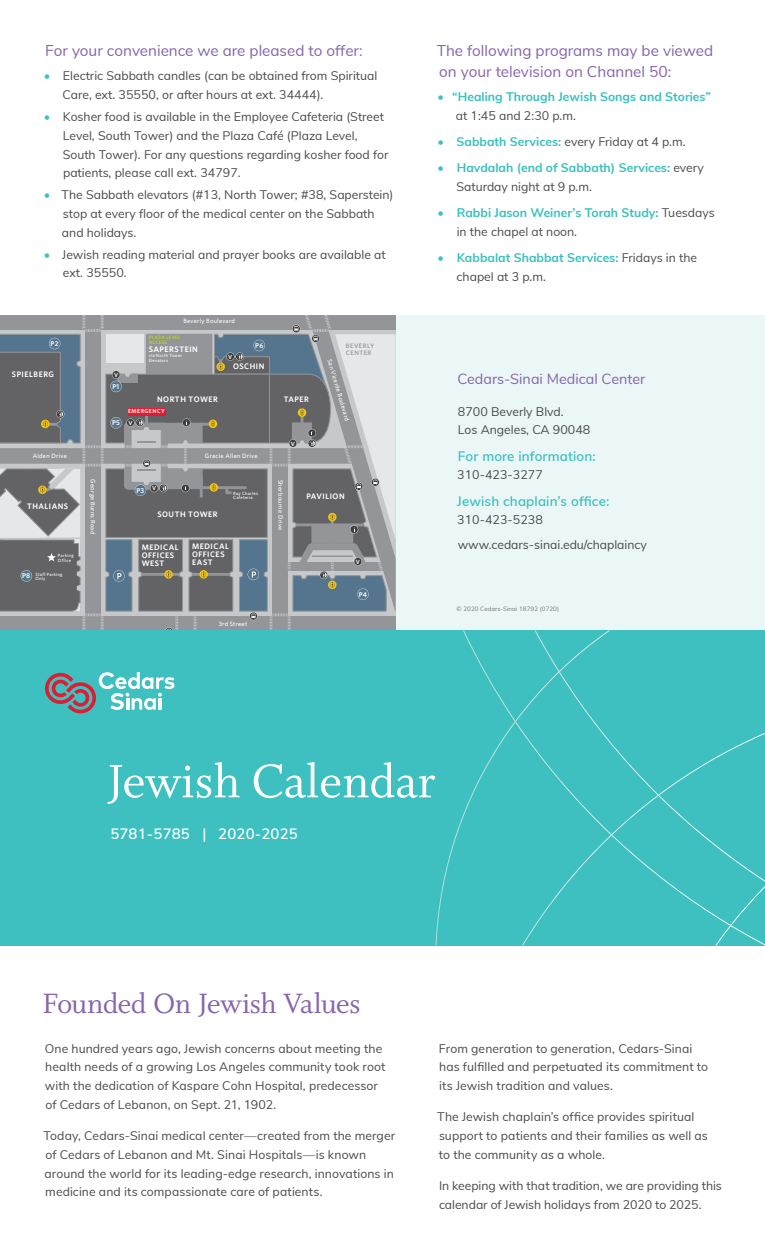
<style>
.page{position:relative;width:765px;height:1260px;background:#fff}
.page>*{position:absolute;margin:0;border:0;box-sizing:border-box;transform-origin:0 0}
.t1{font:52.5px "Whitman";color:#fff}
.t2{font:31.25px "Whitman";letter-spacing:-.015em;color:#8665ac}
.t3{font:15.62px/20.6px "Nunito Sans";color:#8665ac}
.t4{font:15.62px "Nunito";color:#8665ac}
.t5{font:600 15px "Nunito Sans";letter-spacing:.01em;color:#fff}
.t6{font:14.75px "Nunito";color:#8665ac}
.t7{font:600 13.75px "Nunito Sans";letter-spacing:.01em;color:#3dc0bf}
.t8{font:12.5px/18.8px "Nunito Sans";color:#4b4c4d}
.t9{font:700 12.5px/18.8px "Nunito Sans";color:#3dc0bf}
.t10{font:600 8px/8px "Whitney";letter-spacing:.065em;color:#fff}
.t11{font:600 7px "Whitney";letter-spacing:.025em;color:#fff}
.t12{font:600 6.5px/6.6px "Whitney";letter-spacing:.075em;color:#9d9fa2}
.t13{font:500 6.25px "Whitney";letter-spacing:.045em;color:#fff}
.t14{font:6.25px "Nunito Sans";letter-spacing:.01em;color:#76787b}
.t15{font:600 6px "Whitney";color:#fff}
.t16{font:600 5.88px "Whitney";letter-spacing:.08em;color:#f2f3f4}
.t17{font:600 4.88px/4.9px "Whitney";letter-spacing:.05em;color:#b7d333}
.t18{font:500 4.62px/4.8px "Whitney";letter-spacing:.045em;color:#fff}
.s1{color:#3dc0bf}
.s2{font-weight:400}
.s3{font-weight:400;color:#4b4c4d}
.s4{font-weight:700;color:#3dc0bf}
</style>
<div class="page">
<div style="left:0;top:315px;width:765px;height:318px;background:#ebf6f6"></div>
<svg style="left:0;top:315px;width:396px;height:315px;background:#888c90"></svg>
<div style="left:0;top:630px;width:765px;height:315px;background:#3dc0bf"></div>
<svg style="left:715px;top:886px;width:50px;height:59px"></svg>
<svg style="left:610px;top:733px;width:155px;height:149px"></svg>
<svg style="left:436px;top:630px;width:174px;height:315px"></svg>
<svg style="left:45px;top:672px;width:130px;height:41px"></svg>
<p class="t4" style="left:45px;top:39px;width:319px">For your convenience we are pleased to offer:</p>
<p class="t8" style="left:63px;top:66px;width:316px;text-indent:-19px"><span class="s1">•</span> Electric Sabbath candles (can be obtained from Spiritual<br>Care, ext. 35550, or after hours at ext. 34444).</p>
<p class="t8" style="left:63px;top:107px;width:327px;text-indent:-19px"><span class="s1">•</span> Kosher food is available in the Employee Cafeteria (Street Level, South Tower) and the Plaza Café (Plaza Level, South Tower). For any questions regarding kosher food for patients, please call ext. 34797.</p>
<p class="t8" style="left:62px;top:185px;width:333px;text-indent:-18px"><span class="s1">•</span> The Sabbath elevators (#13, North Tower; #38, Saperstein) stop at every floor of the medical center on the Sabbath and holidays.</p>
<p class="t8" style="left:63px;top:244px;width:324px;text-indent:-19px"><span class="s1">•</span> Jewish reading material and prayer books are available at ext. 35550.</p>
<p class="t13" style="left:183px;top:317px;width:53px">Beverly Boulevard</p>
<p class="t17" style="left:149px;top:335px;width:33px">PLAZA LEVEL<br>ACCESS</p>
<p class="t10" style="left:149px;top:345px;width:51px">SAPERSTEIN</p>
<p class="t18" style="left:149px;top:353px;width:35px">via North Tower<br>Elevators</p>
<p class="t11" style="left:51px;top:339px;width:9px">P2</p>
<p class="t11" style="left:255px;top:341px;width:10px">P6</p>
<p class="t15" style="left:228px;top:353px;width:6px">V</p>
<p class="t10" style="left:233px;top:362px;width:33px">OSCHIN</p>
<p class="t10" style="left:12px;top:370px;width:44px">SPIELBERG</p>
<p class="t15" style="left:114px;top:371px;width:6px">V</p>
<p class="t11" style="left:113px;top:382px;width:8px">P1</p>
<p class="t11" style="left:112px;top:419px;width:9px">P5</p>
<p class="t10" style="left:157px;top:395px;width:62px">NORTH TOWER</p>
<p class="t10" style="left:284px;top:395px;width:27px">TAPER</p>
<p class="t16" style="left:128px;top:408px;width:38px">EMERGENCY</p>
<p class="t15" style="left:128px;top:419px;width:6px">V</p>
<p class="t15" style="left:291px;top:440px;width:6px">V</p>
<p class="t13" style="left:33px;top:452px;width:35px">Alden Drive</p>
<p class="t13" style="left:205px;top:452px;width:54px">Gracie Allen Drive</p>
<p class="t12" style="left:346px;top:342px;width:30px">BEVERLY<br>CENTER</p>
<p class="t13" style="left:333px;top:358px;width:65px;rotate:74deg">San Vicente Boulevard</p>
<p class="t10" style="left:27px;top:502px;width:43px">THALIANS</p>
<p class="t18" style="left:58px;top:553px;width:17px">Parking<br>Office</p>
<p class="t18" style="left:36px;top:572px;width:28px">Staff Parking<br>Only</p>
<p class="t11" style="left:22px;top:572px;width:10px">P8</p>
<p class="t13" style="left:97px;top:479px;width:56px;rotate:90deg">George Burns Road</p>
<p class="t13" style="left:285px;top:480px;width:52px;rotate:90deg">Sherbourne Drive</p>
<p class="t15" style="left:152px;top:485px;width:6px">V</p>
<p class="t11" style="left:137px;top:486px;width:9px">P3</p>
<p class="t18" style="left:233px;top:490px;width:26px">Ray Charles<br>Cafeteria</p>
<p class="t10" style="left:157px;top:510px;width:62px">SOUTH TOWER</p>
<p class="t10" style="left:142px;top:543px;width:38px">MEDICAL<br>OFFICES<br>WEST</p>
<p class="t10" style="left:192px;top:542px;width:38px">MEDICAL<br>OFFICES<br>EAST</p>
<p class="t13" style="left:219px;top:620px;width:30px">3rd Street</p>
<p class="t10" style="left:306px;top:492px;width:40px">PAVILION</p>
<p class="t15" style="left:356px;top:558px;width:6px">V</p>
<p class="t11" style="left:359px;top:590px;width:10px">P4</p>
<p class="t3" style="left:437px;top:39px;width:278px">The following programs may be viewed on your television on Channel 50:</p>
<p class="t9" style="left:456px;top:87px;width:257px;text-indent:-18px"><span class="s2">•</span> “Healing Through Jewish Songs and Stories” <span class="s3">at 1:45 and 2:30 p.m.</span></p>
<p class="t8" style="left:437px;top:132px;width:250px"><span class="s1">•</span> <span class="s4">Sabbath Services:</span> every Friday at 4 p.m.</p>
<p class="t9" style="left:456px;top:158px;width:249px;text-indent:-19px"><span class="s2">•</span> Havdalah (end of Sabbath) Services: <span class="s3">every<br>Saturday night at 9 p.m.</span></p>
<p class="t9" style="left:457px;top:203px;width:260px;text-indent:-19px"><span class="s2">•</span> Rabbi Jason Weiner’s Torah Study: <span class="s3">Tuesdays in the chapel at noon.</span></p>
<p class="t8" style="left:457px;top:248px;width:242px;text-indent:-19px"><span class="s1">•</span> <span class="s4">Kabbalat Shabbat Services:</span> Fridays in the chapel at 3 p.m.</p>
<p class="t6" style="left:457px;top:368px;width:189px">Cedars-Sinai Medical Center</p>
<p class="t8" style="left:458px;top:401px;width:134px">8700 Beverly Blvd.<br>Los Angeles, CA 90048</p>
<p class="t7" style="left:458px;top:446px;width:139px">For more information:</p>
<p class="t8" style="left:457px;top:465px;width:87px">310-423-3277</p>
<p class="t7" style="left:457px;top:491px;width:154px">Jewish chaplain’s office:</p>
<p class="t8" style="left:457px;top:507px;width:191px;line-height:25px">310-423-5238 www.cedars-sinai.edu/chaplaincy</p>
<p class="t14" style="left:457px;top:604px;width:104px">© 2020 Cedars-Sinai 18792 (0720)</p>
<h1 class="t1" style="left:107px;top:752px;width:330px">Jewish Calendar</h1>
<p class="t5" style="left:110px;top:822px;width:189px">5781-5785 | 2020-2025</p>
<h2 class="t2" style="left:42px;top:986px;width:320px">Founded On Jewish Values</h2>
<p class="t8" style="left:45px;top:1038px;width:342px">One hundred years ago, Jewish concerns about meeting the health needs of a growing Los Angeles community took root with the dedication of Kaspare Cohn Hospital, predecessor of Cedars of Lebanon, on Sept. 21, 1902.</p>
<p class="t8" style="left:44px;top:1126px;width:353px">Today, Cedars-Sinai medical center —created from the merger of Cedars of Lebanon and Mt. Sinai Hospitals —is known around the world for its leading-edge research, innovations in medicine and its compassionate care of patients.</p>
<p class="t8" style="left:439px;top:1038px;width:271px">From generation to generation, Cedars-Sinai has fulfilled and perpetuated its commitment to its Jewish tradition and values.</p>
<p class="t8" style="left:437px;top:1107px;width:272px">The Jewish chaplain’s office provides spiritual support to patients and their families as well as to the community as a whole.</p>
<p class="t8" style="left:439px;top:1176px;width:284px">In keeping with that tradition, we are providing this calendar of Jewish holidays from 2020 to 2025.</p>
</div>
